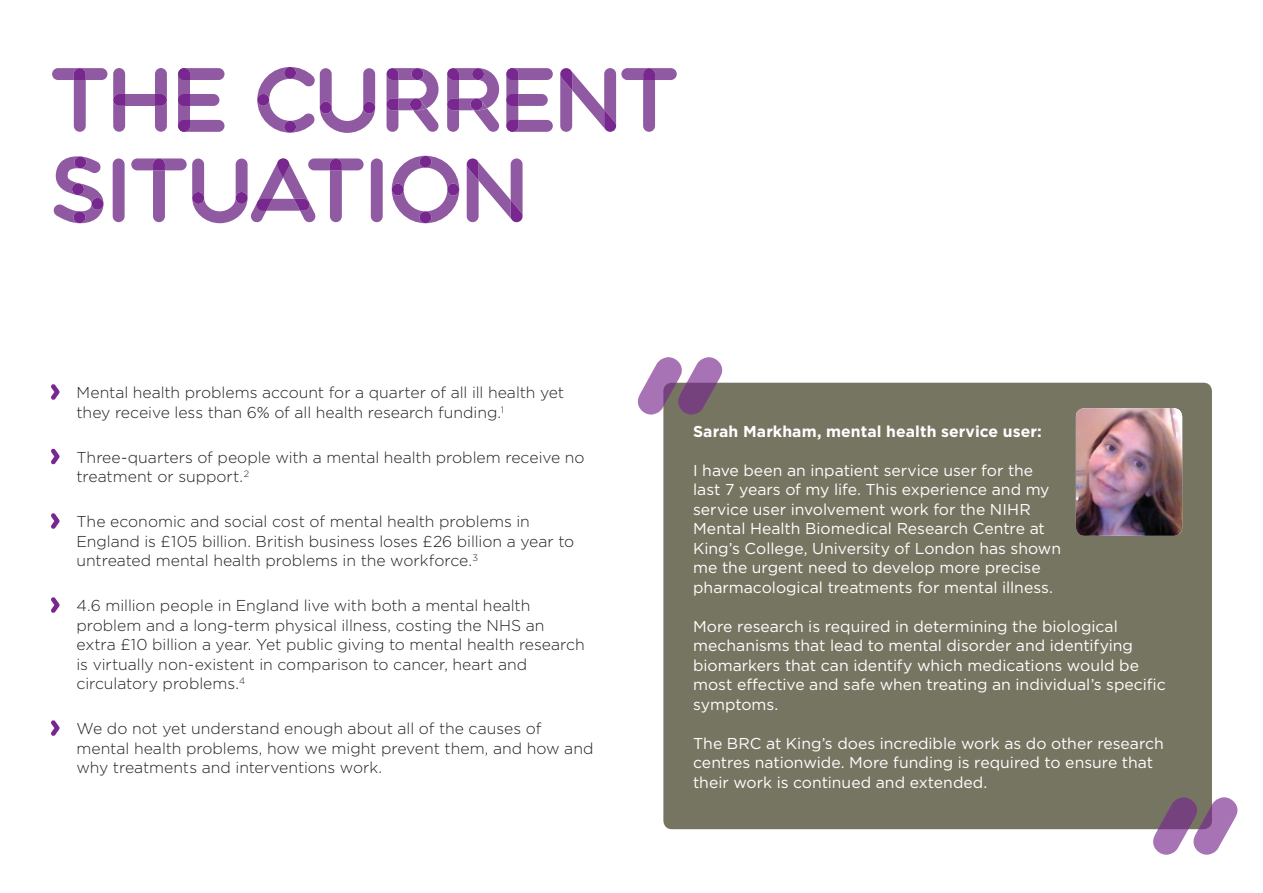
<style>
.page{position:relative;width:1263px;height:893px;background:#fff}
.page>*{position:absolute;margin:0;border:0;box-sizing:border-box;transform-origin:0 0}
.t1{font:300 15.75px/19.5px "Gotham";color:#231f20}
.t2{font:15.75px/19.5px "Gotham";color:#fff}
.t3{font:700 15.75px "Gotham";letter-spacing:.005em;color:#fff}
</style>
<div class="page">
<div style="left:663px;top:383px;width:549px;height:446px;background:#767561;border-radius:9px"></div>
<svg style="left:51px;top:384px;width:9px;height:16px"></svg>
<svg style="left:51px;top:448px;width:9px;height:17px"></svg>
<svg style="left:51px;top:513px;width:9px;height:16px"></svg>
<svg style="left:51px;top:597px;width:9px;height:16px"></svg>
<svg style="left:51px;top:720px;width:9px;height:16px"></svg>
<svg style="left:52px;top:68px;width:55px;height:64px"></svg>
<div style="left:178px;top:68px;width:12px;height:64px;background:#905aa2;border-radius:6px"></div>
<svg style="left:178px;top:68px;width:46px;height:12px"></svg>
<svg style="left:178px;top:120px;width:46px;height:12px"></svg>
<svg style="left:178px;top:94px;width:41px;height:12px"></svg>
<div style="left:506px;top:68px;width:12px;height:64px;background:#905aa2;border-radius:6px"></div>
<svg style="left:506px;top:68px;width:47px;height:12px"></svg>
<svg style="left:506px;top:120px;width:47px;height:12px"></svg>
<svg style="left:506px;top:94px;width:42px;height:12px"></svg>
<div style="left:125px;top:94px;width:30px;height:12px;background:#905aa2"></div>
<svg style="left:113px;top:68px;width:12px;height:64px"></svg>
<svg style="left:155px;top:68px;width:12px;height:64px"></svg>
<svg style="left:387px;top:68px;width:52px;height:64px"></svg>
<svg style="left:447px;top:68px;width:53px;height:64px"></svg>
<svg style="left:257px;top:67px;width:118px;height:66px"></svg>
<div style="left:320px;top:102px;width:12px;height:12px;background:#77278d;border-radius:50%"></div>
<div style="left:363px;top:102px;width:12px;height:12px;background:#77278d;border-radius:50%"></div>
<div style="left:113px;top:158px;width:12px;height:64px;background:#905aa2;border-radius:6px"></div>
<div style="left:371px;top:158px;width:12px;height:64px;background:#905aa2;border-radius:6px"></div>
<svg style="left:467px;top:158px;width:55px;height:64px"></svg>
<svg style="left:560px;top:68px;width:117px;height:64px"></svg>
<svg style="left:392px;top:156px;width:67px;height:67px"></svg>
<div style="left:419px;top:156px;width:12px;height:12px;background:#77278d;border-radius:50%"></div>
<div style="left:447px;top:184px;width:12px;height:11px;background:#77278d;border-radius:50%"></div>
<svg style="left:131px;top:158px;width:233px;height:65px"></svg>
<svg style="left:53px;top:156px;width:51px;height:67px"></svg>
<img style="left:1076px;top:408px;width:106px;height:128px">
<svg style="left:1153px;top:797px;width:84px;height:58px"></svg>
<svg style="left:638px;top:357px;width:84px;height:58px"></svg>
<p class="t1" style="left:77px;top:383px;width:489px">Mental health problems account for a quarter of all ill health yet they receive less than 6% of all health research funding.<sup>1</sup></p>
<p class="t1" style="left:77px;top:447px;width:510px">Three-quarters of people with a mental health problem receive no treatment or support.<sup>2</sup></p>
<p class="t1" style="left:77px;top:512px;width:499px">The economic and social cost of mental health problems in<br>England is £105 billion. British business loses £26 billion a year to untreated mental health problems in the workforce.<sup>3</sup></p>
<p class="t1" style="left:77px;top:596px;width:510px">4.6 million people in England live with both a mental health problem and a long-term physical illness, costing the NHS an extra £10 billion a year. Yet public giving to mental health research is virtually non-existent in comparison to cancer, heart and circulatory problems.<sup>4</sup></p>
<p class="t1" style="left:77px;top:719px;width:518px">We do not yet understand enough about all of the causes of mental health problems, how we might prevent them, and how and why treatments and interventions work.</p>
<p class="t3" style="left:693px;top:421px;width:350px">Sarah Markham, mental health service user:</p>
<p class="t2" style="left:693px;top:460px;width:369px">I have been an inpatient service user for the last 7 years of my life. This experience and my service user involvement work for the NIHR Mental Health Biomedical Research Centre at King’s College, University of London has shown me the urgent need to develop more precise pharmacological treatments for mental illness.</p>
<p class="t2" style="left:693px;top:616px;width:474px">More research is required in determining the biological mechanisms that lead to mental disorder and identifying biomarkers that can identify which medications would be most effective and safe when treating an individual’s specific symptoms.</p>
<p class="t2" style="left:693px;top:733px;width:472px">The BRC at King’s does incredible work as do other research centres nationwide. More funding is required to ensure that their work is continued and extended.</p>
</div>
